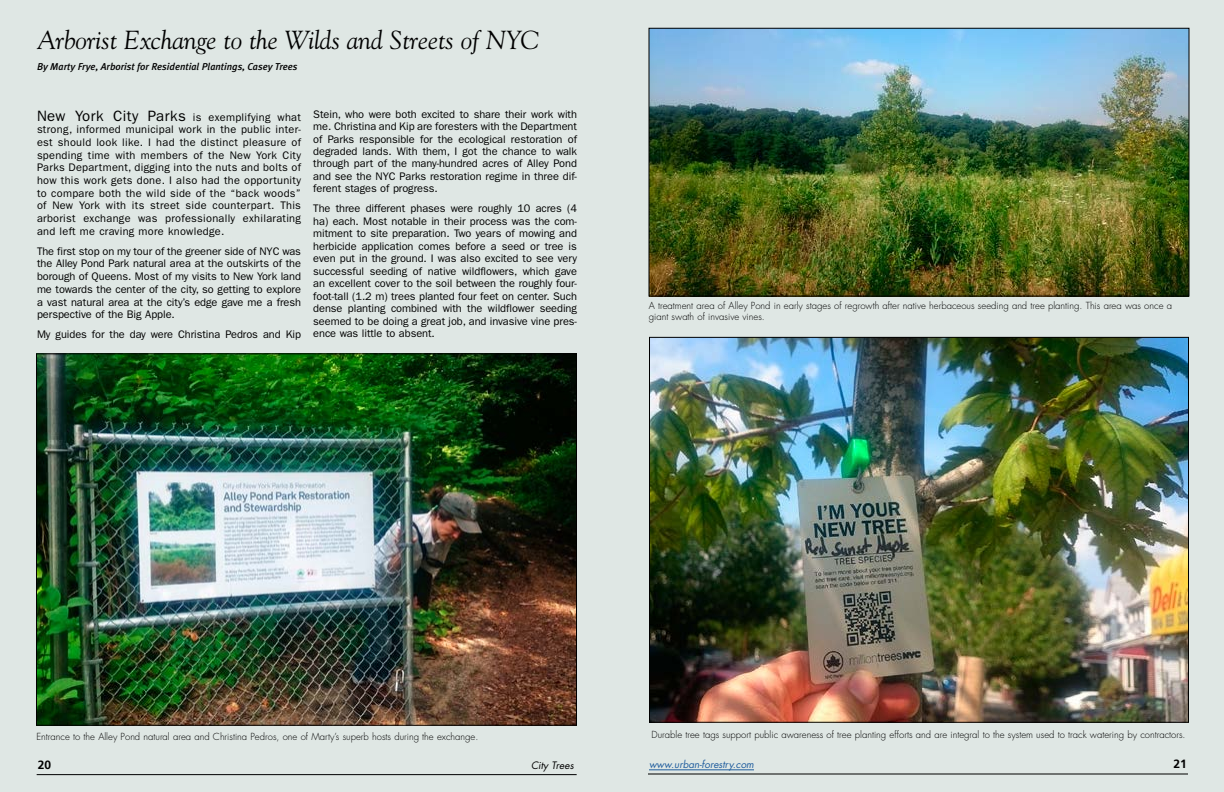
<style>
.page{position:relative;width:1224px;height:792px;background:#dfe7e4}
.page>*{position:absolute;margin:0;border:0;box-sizing:border-box;transform-origin:0 0}
.t1{font:italic 26px "Goudy";letter-spacing:-.005em;color:#000}
.t2{font:700 12px "Frutiger";color:#000}
.t3{font:11px/12.5px "Franklin Gothic";letter-spacing:-.005em;color:#000;text-align:justify}
.t4{font:italic 500 10px "Meta Plus";color:#000}
.t5{font:italic 10px "Futura";color:#215e9e}
.t6{font:italic 10px "Futura";color:#000}
.t7{font:300 9.5px/10.5px "Futura";color:#000}
.s1{font-size:15px}
</style>
<div class="page">
<hr style="left:648px;top:774px;width:540px;height:1px;background:#000">
<hr style="left:649px;top:769px;width:105px;height:1px;background:#215e9e">
<hr style="left:37px;top:774px;width:540px;height:1px;background:#000">
<img style="left:651px;top:339px;width:536px;height:382px">
<img style="left:38px;top:355px;width:537px;height:369px">
<img style="left:650px;top:30px;width:538px;height:265px">
<div style="left:648px;top:28px;width:542px;height:269px;border:1px solid #000"></div>
<h1 class="t1" style="left:37px;top:24px;width:504px">Arborist Exchange to the Wilds and Streets of NYC</h1>
<p class="t4" style="left:37px;top:61px;width:262px">By Marty Frye, Arborist for Residential Plantings, Casey Trees</p>
<p class="t3" style="left:313px;top:108px;width:265px">Stein, who were both excited to share their work with me. Christina and Kip are foresters with the Department of Parks responsible for the ecological restoration of degraded lands. With them, I got the chance to walk through part of the many-hundred acres of Alley Pond and see the NYC Parks restoration regime in three dif&shy;ferent stages of progress.</p>
<p class="t3" style="left:313px;top:202px;width:265px">The three different phases were roughly 10 acres (4 ha) each. Most notable in their process was the com&shy;mitment to site preparation. Two years of mowing and herbicide application comes before a seed or tree is even put in the ground. I was also excited to see very successful seeding of native wildflowers, which gave an excellent cover to the soil between the roughly four&shy;foot-tall (1.2 m) trees planted four feet on center. Such dense planting combined with the wildflower seeding seemed to be doing a great job, and invasive vine pres&shy;ence was little to absent.</p>
<p class="t3" style="left:37px;top:111px;width:266px"><span class="s1">New York City Parks</span> is exemplifying what strong, informed municipal work in the public inter&shy;est should look like. I had the distinct pleasure of spending time with members of the New York City Parks Department, digging into the nuts and bolts of how this work gets done. I also had the opportunity to compare both the wild side of the “back woods” of New York with its street side counterpart. This arborist exchange was professionally exhilarating and left me craving more knowledge.</p>
<p class="t3" style="left:37px;top:245px;width:266px">The first stop on my tour of the greener side of NYC was the Alley Pond Park natural area at the outskirts of the borough of Queens. Most of my visits to New York land me towards the center of the city, so getting to explore a vast natural area at the city’s edge gave me a fresh perspective of the Big Apple.</p>
<p class="t3" style="left:37px;top:328px;width:265px">My guides for the day were Christina Pedros and Kip</p>
<p class="t7" style="left:649px;top:300px;width:525px">A treatment area of Alley Pond in early stages of regrowth after native herbaceous seeding and tree planting. This area was once a giant swath of invasive vines.</p>
<p class="t7" style="left:36px;top:731px;width:443px">Entrance to the Alley Pond natural area and Christina Pedros, one of Marty’s superb hosts during the exchange.</p>
<p class="t7" style="left:652px;top:729px;width:535px">Durable tree tags support public awareness of tree planting efforts and are integral to the system used to track watering by contractors.</p>
<p class="t2" style="left:38px;top:758px;width:15px">20</p>
<p class="t6" style="left:531px;top:758px;width:44px">City Trees</p>
<p class="t5" style="left:649px;top:758px;width:107px">www.urban-forestry.com</p>
<p class="t2" style="left:1174px;top:757px;width:15px">21</p>
</div>
